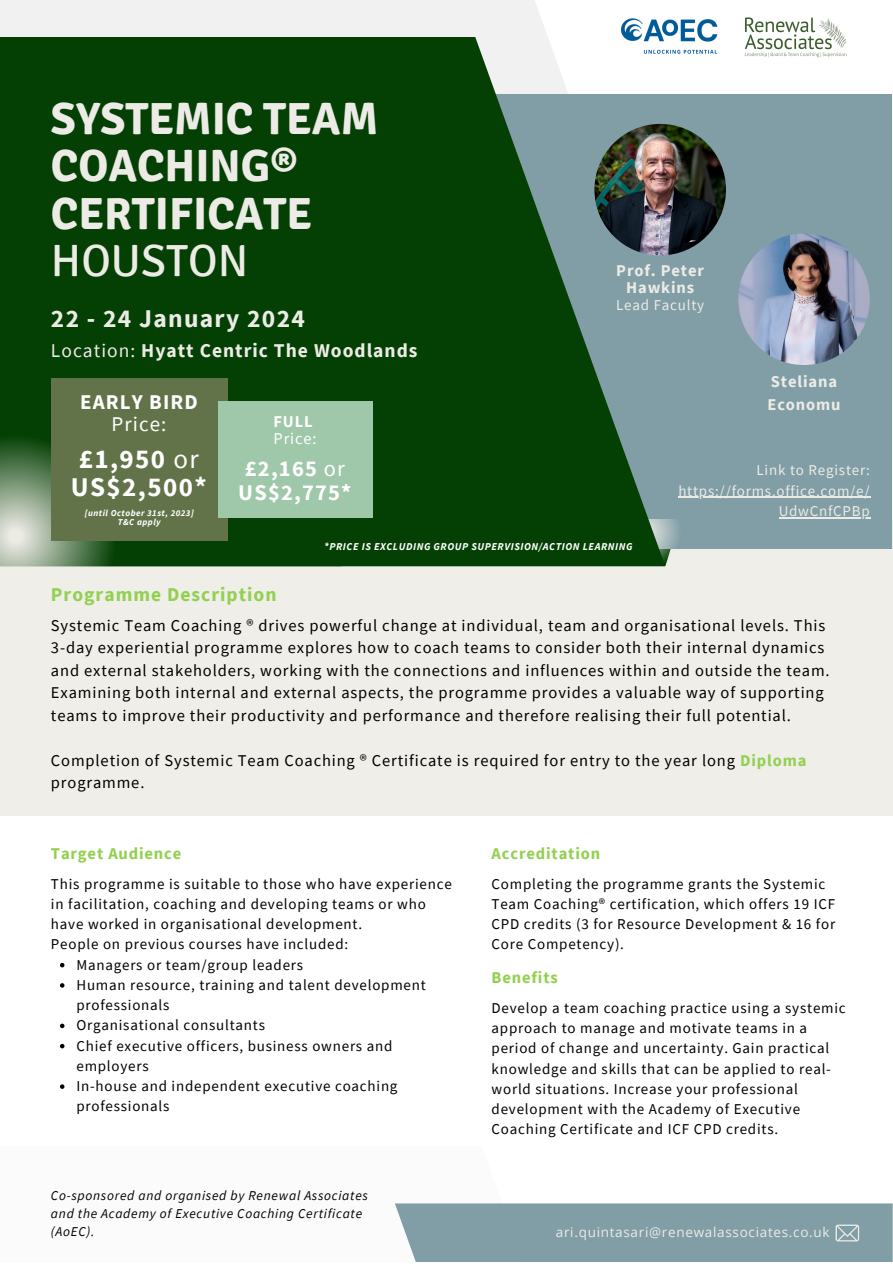
<style>
.page{position:relative;width:893px;height:1264px;background:#fff}
.page>*{position:absolute;margin:0;border:0;box-sizing:border-box;transform-origin:0 0}
.t1{font:700 45px/47.2px "Signika";color:#edebe6}
.t2{font:45px "Signika";color:#edebe6}
.t3{font:700 27px/28px "Source Sans Pro";letter-spacing:.05em;color:#fff}
.t4{font:700 25.5px "Source Sans Pro";letter-spacing:.05em;color:#edebe6}
.t5{font:700 22.5px/23.5px "Source Sans Pro";letter-spacing:.05em;color:#fff}
.t6{font:700 21px/21.3px "Source Sans Pro";letter-spacing:.05em;color:#fff;text-align:center}
.t7{font:700 19.5px "Source Sans Pro";letter-spacing:.05em;color:#edebe6}
.t8{font:700 19.5px "Source Sans Pro";letter-spacing:.05em;color:#92d050}
.t9{font:16.5px/22.5px "Source Sans Pro";letter-spacing:.05em;color:#000}
.t10{font:700 16.5px "Source Sans Pro";letter-spacing:.05em;color:#92d050}
.t11{font:700 16.5px/22.5px "Source Sans Pro";letter-spacing:.05em;color:#edebe6}
.t12{font:16.5px "Source Sans Pro";letter-spacing:.05em;color:#fff}
.t13{font:700 16.5px "Source Sans Pro";color:#fff}
.t14{font:15px/20.2px "Source Sans Pro";letter-spacing:.05em;color:#000}
.t15{font:15px/20.2px "Source Sans Pro";letter-spacing:.05em;color:#edebe6;text-align:right}
.t16{font:italic 13.5px/18px "Source Sans Pro";letter-spacing:.05em;color:#000}
.t17{font:13.5px "Open Sans";letter-spacing:.05em;color:#edebe6}
.t18{font:italic 700 10.5px "Source Sans Pro";letter-spacing:.05em;color:#fff}
.t19{font:italic 700 9px "Source Sans Pro";letter-spacing:.05em;color:#fff}
.s1{font-weight:400}
.s2{font-weight:700;color:#92d050}
</style>
<div class="page">
<div style="left:0;top:0;width:548px;height:37px;background:#f1f1f1"></div>
<div style="left:0;top:520px;width:892px;height:295px;background:#edebe6"></div>
<div style="left:281px;top:94px;width:611px;height:455px;background:#819ea6"></div>
<svg style="left:616px;top:519px;width:62px;height:48px"></svg>
<svg style="left:342px;top:37px;width:323px;height:529px;fill:#044004"></svg>
<div style="left:0;top:37px;width:342px;height:529px;background:#044004"></div>
<svg style="left:0;top:425px;width:125px;height:141px;background:#71906e"></svg>
<img style="left:744px;top:17px;width:103px;height:41px">
<div style="left:395px;top:1203px;width:497px;height:59px;background:#819ea6"></div>
<img style="left:594px;top:124px;width:132px;height:131px;border-radius:50%">
<img style="left:738px;top:233px;width:131px;height:132px;border-radius:50%">
<svg style="left:60px;top:962px;width:4px;height:5px"></svg>
<svg style="left:60px;top:983px;width:4px;height:4px"></svg>
<svg style="left:60px;top:1023px;width:4px;height:5px"></svg>
<svg style="left:60px;top:1043px;width:4px;height:5px"></svg>
<svg style="left:60px;top:1084px;width:4px;height:4px"></svg>
<div style="left:51px;top:378px;width:176px;height:162px;background:#637349"></div>
<div style="left:218px;top:401px;width:154px;height:117px;background:#9fc7aa"></div>
<hr style="left:678px;top:496px;width:192px;height:2px;background:#edebe6">
<hr style="left:778px;top:517px;width:92px;height:1px;background:#edebe6">
<img style="left:597px;top:18px;width:121px;height:60px">
<p class="t1" style="left:51px;top:96px;width:328px">SYSTEMIC TEAM<br>COACHING®</p>
<p class="t1" style="left:51px;top:190px;width:263px">CERTIFICATE</p>
<p class="t2" style="left:51px;top:234px;width:199px">HOUSTON</p>
<p class="t4" style="left:51px;top:301px;width:255px">22 - 24 January 2024</p>
<p class="t7" style="left:51px;top:338px;width:368px"><span class="s1">Location:</span> Hyatt Centric The Woodlands</p>
<p class="t11" style="left:616px;top:262px;width:89px;line-height:16.8px;text-align:center">Prof. Peter<br>Hawkins</p>
<p class="t15" style="left:616px;top:295px;width:89px">Lead Faculty</p>
<p class="t6" style="left:80px;top:391px;width:119px">EARLY BIRD<br><span class="s1">Price:</span></p>
<p class="t3" style="left:71px;top:444px;width:137px">£1,950 <span class="s1">or<br></span>US$2,500*</p>
<p class="t19" style="left:85px;top:507px;width:111px">[until October 31st, 2023]</p>
<p class="t19" style="left:118px;top:516px;width:44px">T&amp;C apply</p>
<p class="t11" style="left:767px;top:370px;width:75px">Steliana<br>Economu</p>
<p class="t13" style="left:273px;top:410px;width:41px">FULL</p>
<p class="t12" style="left:273px;top:427px;width:45px">Price:</p>
<p class="t5" style="left:238px;top:456px;width:115px">£2,165 <span class="s1">or<br></span>US$2,775*</p>
<p class="t15" style="left:756px;top:460px;width:115px">Link to Register:</p>
<p class="t15" style="left:678px;top:480px;width:193px">https://forms.office.com/e/<br>UdwCnfCPBp</p>
<p class="t18" style="left:324px;top:540px;width:309px">*PRICE IS EXCLUDING GROUP SUPERVISION/ACTION LEARNING</p>
<p class="t8" style="left:51px;top:581px;width:227px">Programme Description</p>
<p class="t9" style="left:51px;top:614px;width:780px">Systemic Team Coaching ® drives powerful change at individual, team and organisational levels. This 3-day experiential programme explores how to coach teams to consider both their internal dynamics and external stakeholders, working with the connections and influences within and outside the team.<br>Examining both internal and external aspects, the programme provides a valuable way of supporting teams to improve their productivity and performance and therefore realising their full potential.</p>
<p class="t9" style="left:51px;top:748px;width:756px">Completion of Systemic Team Coaching ® Certificate is required for entry to the year long <span class="s2">Diploma </span>programme.</p>
<p class="t10" style="left:51px;top:842px;width:132px">Target Audience</p>
<p class="t14" style="left:51px;top:873px;width:402px">This programme is suitable to those who have experience in facilitation, coaching and developing teams or who have worked in organisational development.</p>
<p class="t14" style="left:51px;top:934px;width:299px">People on previous courses have included:</p>
<p class="t14" style="left:76px;top:954px;width:228px">Managers or team/group leaders</p>
<p class="t14" style="left:76px;top:974px;width:351px">Human resource, training and talent development professionals</p>
<p class="t14" style="left:76px;top:1014px;width:190px">Organisational consultants</p>
<p class="t14" style="left:76px;top:1035px;width:317px">Chief executive officers, business owners and employers</p>
<p class="t14" style="left:76px;top:1075px;width:322px">In-house and independent executive coaching professionals</p>
<p class="t16" style="left:51px;top:1186px;width:318px">Co-sponsored and organised by Renewal Associates and the Academy of Executive Coaching Certificate (AoEC).</p>
<p class="t10" style="left:491px;top:842px;width:110px">Accreditation</p>
<p class="t14" style="left:491px;top:873px;width:345px">Completing the programme grants the Systemic Team Coaching® certification, which offers 19 ICF CPD credits (3 for Resource Development &amp; 16 for Core Competency).</p>
<p class="t10" style="left:491px;top:966px;width:68px">Benefits</p>
<p class="t14" style="left:491px;top:997px;width:355px">Develop a team coaching practice using a systemic approach to manage and motivate teams in a period of change and uncertainty. Gain practical knowledge and skills that can be applied to real&shy;world situations. Increase your professional development with the Academy of Executive Coaching Certificate and ICF CPD credits.</p>
<p class="t17" style="left:556px;top:1222px;width:275px">ari.quintasari@renewalassociates.co.uk</p>
</div>
